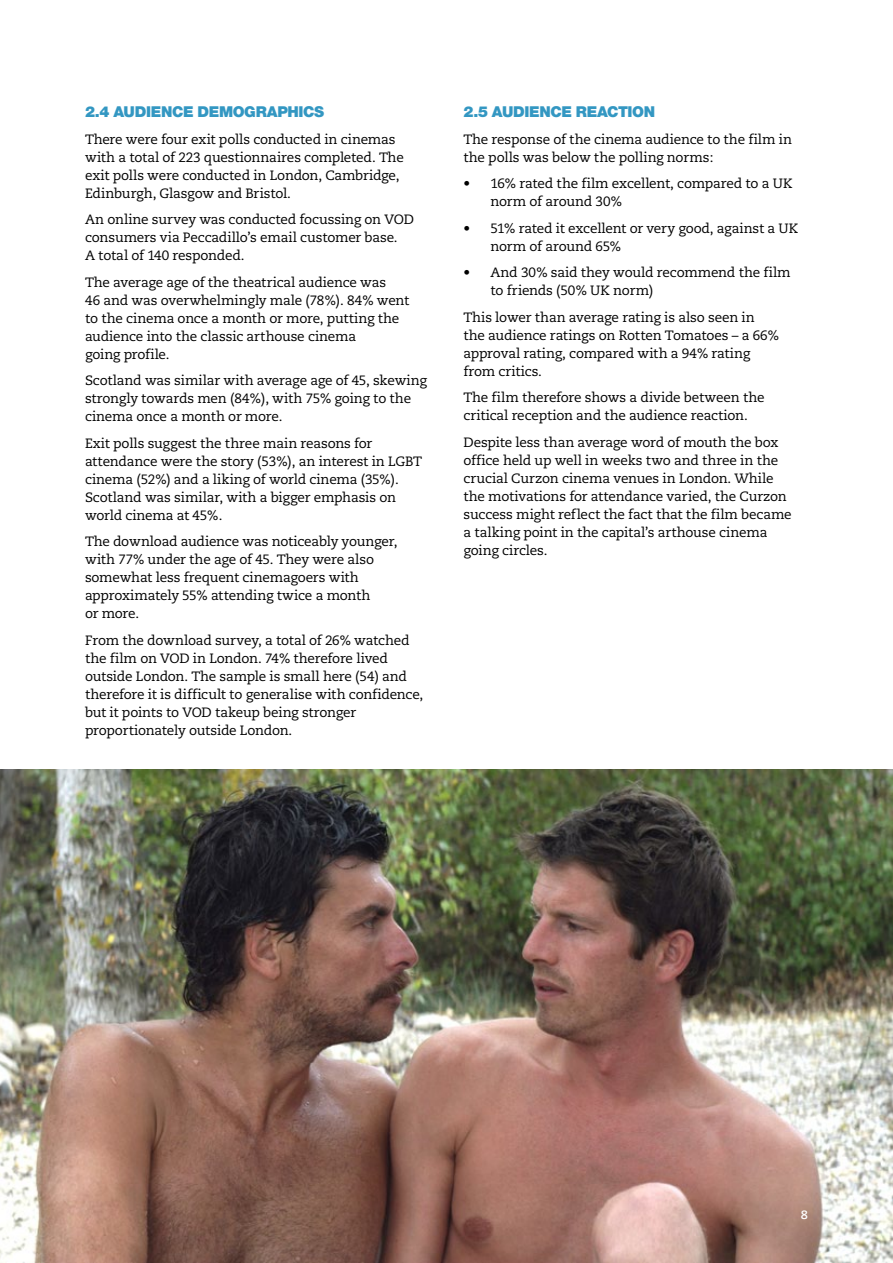
<style>
.page{position:relative;width:893px;height:1263px;background:#fff}
.page>*{position:absolute;margin:0;border:0;box-sizing:border-box;transform-origin:0 0}
.t1{font:900 15px "Helvetica Neue LT Std";letter-spacing:-.025em;color:#3397c2}
.t2{font:13.5px/18px "Caecilia";letter-spacing:-.015em;color:#000}
.t3{font:700 12px "Caecilia";color:#fff}
</style>
<div class="page">
<img style="left:0;top:770px;width:893px;height:493px">
<p class="t1" style="left:85px;top:103px;width:241px">2.4 AUDIENCE DEMOGRAPHICS</p>
<p class="t2" style="left:85px;top:130px;width:320px">There were four exit polls conducted in cinemas with a total of 223 questionnaires completed. The exit polls were conducted in London, Cambridge, Edinburgh, Glasgow and Bristol.</p>
<p class="t2" style="left:85px;top:211px;width:330px">An online survey was conducted focussing on VOD consumers via Peccadillo’s email customer base.<br>A total of 140 responded.</p>
<p class="t2" style="left:85px;top:273px;width:326px">The average age of the theatrical audience was<br>46 and was overwhelmingly male (78%). 84% went to the cinema once a month or more, putting the audience into the classic arthouse cinema<br>going profile.</p>
<p class="t2" style="left:85px;top:372px;width:343px">Scotland was similar with average age of 45, skewing strongly towards men (84%), with 75% going to the cinema once a month or more.</p>
<p class="t2" style="left:85px;top:434px;width:339px">Exit polls suggest the three main reasons for attendance were the story (53%), an interest in LGBT cinema (52%) and a liking of world cinema (35%).<br>Scotland was similar, with a bigger emphasis on world cinema at 45%.</p>
<p class="t2" style="left:85px;top:533px;width:314px">The download audience was noticeably younger, with 77% under the age of 45. They were also somewhat less frequent cinemagoers with approximately 55% attending twice a month<br>or more.</p>
<p class="t2" style="left:85px;top:631px;width:340px">From the download survey, a total of 26% watched the film on VOD in London. 74% therefore lived outside London. The sample is small here (54) and therefore it is difficult to generalise with confidence, but it points to VOD takeup being stronger proportionately outside London.</p>
<p class="t1" style="left:463px;top:103px;width:193px">2.5 AUDIENCE REACTION</p>
<p class="t2" style="left:463px;top:130px;width:330px">The response of the cinema audience to the film in the polls was below the polling norms:</p>
<p class="t2" style="left:490px;top:175px;width:304px;text-indent:-27px">• 16% rated the film excellent, compared to a UK norm of around 30%</p>
<p class="t2" style="left:490px;top:219px;width:309px;text-indent:-27px">• 51% rated it excellent or very good, against a UK norm of around 65%</p>
<p class="t2" style="left:490px;top:264px;width:302px;text-indent:-27px">• And 30% said they would recommend the film to friends (50% UK norm)</p>
<p class="t2" style="left:463px;top:308px;width:317px">This lower than average rating is also seen in the audience ratings on Rotten Tomatoes – a 66% approval rating, compared with a 94% rating from critics.</p>
<p class="t2" style="left:463px;top:389px;width:303px">The film therefore shows a divide between the critical reception and the audience reaction.</p>
<p class="t2" style="left:463px;top:433px;width:330px">Despite less than average word of mouth the box office held up well in weeks two and three in the crucial Curzon cinema venues in London. While the motivations for attendance varied, the Curzon success might reflect the fact that the film became a talking point in the capital’s arthouse cinema going circles.</p>
<p class="t3" style="left:801px;top:1208px;width:9px">8</p>
</div>
